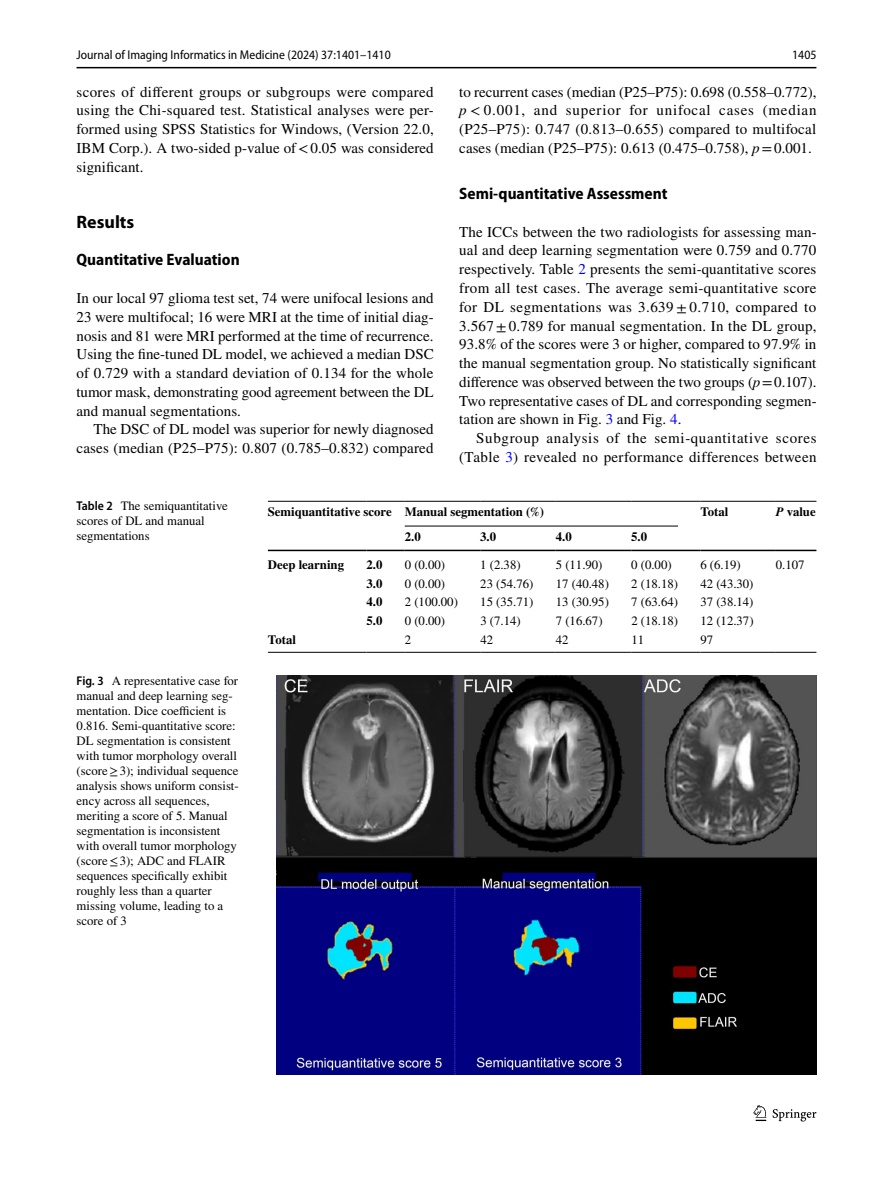
<style>
.page{position:relative;width:893px;height:1187px;background:#fff}
.page>*{position:absolute;margin:0;border:0;box-sizing:border-box;transform-origin:0 0}
.t1{font:700 18px "Myriad Pro";color:#000}
.t2{font:700 semi-condensed 16.5px "Myriad Pro";color:#000}
.t3{font:15px/18.8px "STIX";letter-spacing:.005em;color:#000;text-align:justify}
.t4{font:15px/18.8px "STIX";letter-spacing:.025em;color:#000;text-align:right}
.t5{font:12.75px/15px "STIX";color:#000}
.t6{font:700 12.75px "STIX";color:#000}
.t7{font:semi-condensed 12.75px "Myriad Pro";color:#000}
.s1{font-style:italic}
.s2{color:#00f}
.s3{font-family:"Myriad Pro";font-weight:600;font-stretch:semi-condensed}
</style>
<div class="page">
<hr style="left:77px;top:67px;width:739px;height:1px;background:#000">
<svg style="left:753px;top:1105px;width:13px;height:15px"></svg>
<svg style="left:773px;top:1109px;width:43px;height:12px"></svg>
<hr style="left:268px;top:501px;width:98px;height:1px;background:#000">
<hr style="left:366px;top:501px;width:39px;height:1px;background:#000">
<hr style="left:268px;top:549px;width:98px;height:2px;background:#000">
<hr style="left:366px;top:549px;width:39px;height:2px;background:#000">
<hr style="left:405px;top:501px;width:75px;height:1px;background:#000">
<hr style="left:480px;top:501px;width:76px;height:1px;background:#000">
<hr style="left:556px;top:501px;width:75px;height:1px;background:#000">
<hr style="left:631px;top:501px;width:69px;height:1px;background:#000">
<hr style="left:700px;top:501px;width:76px;height:1px;background:#000">
<hr style="left:700px;top:549px;width:76px;height:2px;background:#000">
<hr style="left:776px;top:501px;width:40px;height:1px;background:#000">
<hr style="left:776px;top:549px;width:40px;height:2px;background:#000">
<hr style="left:405px;top:549px;width:75px;height:2px;background:#000">
<hr style="left:480px;top:549px;width:76px;height:2px;background:#000">
<hr style="left:556px;top:549px;width:75px;height:2px;background:#000">
<hr style="left:631px;top:549px;width:69px;height:2px;background:#000">
<hr style="left:268px;top:652px;width:98px;height:1px;background:#000">
<hr style="left:366px;top:652px;width:39px;height:1px;background:#000">
<hr style="left:405px;top:652px;width:75px;height:1px;background:#000">
<hr style="left:480px;top:652px;width:76px;height:1px;background:#000">
<hr style="left:556px;top:652px;width:75px;height:1px;background:#000">
<hr style="left:631px;top:652px;width:69px;height:1px;background:#000">
<hr style="left:700px;top:652px;width:76px;height:1px;background:#000">
<hr style="left:776px;top:652px;width:40px;height:1px;background:#000">
<hr style="left:405px;top:525px;width:273px;height:1px;background:#000">
<img style="left:277px;top:675px;width:539px;height:398px">
<p class="t7" style="left:77px;top:48px;width:316px">Journal of Imaging Informatics in Medicine (2024) 37:1401–1410</p>
<p class="t7" style="left:792px;top:48px;width:26px">1405</p>
<p class="t3" style="left:77px;top:83px;width:359px">scores of different groups or subgroups were compared using the Chi-squared test. Statistical analyses were per&shy;formed using SPSS Statistics for Windows, (Version 22.0, IBM Corp.). A two-sided p-value of&lt;0.05 was considered significant.</p>
<p class="t3" style="left:459px;top:83px;width:359px">to recurrent cases (median (P25–P75): 0.698 (0.558–0.772), <span class="s1">p</span> &lt; 0.001, and superior for unifocal cases (median (P25–P75): 0.747 (0.813–0.655) compared to multifocal cases (median (P25–P75): 0.613 (0.475–0.758), <span class="s1">p</span>=0.001.</p>
<p class="t2" style="left:459px;top:184px;width:210px">Semi‑quantitative Assessment</p>
<p class="t3" style="left:459px;top:223px;width:359px">The ICCs between the two radiologists for assessing man&shy;ual and deep learning segmentation were 0.759 and 0.770 respectively. Table <span class="s2">2</span> presents the semi-quantitative scores from all test cases. The average semi-quantitative score for DL segmentations was 3.639 ± 0.710, compared to 3.567±0.789 for manual segmentation. In the DL group, 93.8% of the scores were 3 or higher, compared to 97.9% in the manual segmentation group. No statistically significant difference was observed between the two groups (<span class="s1">p</span>=0.107).<br>Two representative cases of DL and corresponding segmen&shy;tation are shown in Fig. <span class="s2">3</span> and Fig. <span class="s2">4</span>.</p>
<p class="t4" style="left:459px;top:429px;width:359px">Subgroup analysis of the semi-quantitative scores (Table <span class="s2">3</span>) revealed no performance differences between</p>
<p class="t1" style="left:77px;top:210px;width:59px">Results</p>
<p class="t2" style="left:77px;top:251px;width:165px">Quantitative Evaluation</p>
<p class="t3" style="left:77px;top:289px;width:359px">In our local 97 glioma test set, 74 were unifocal lesions and 23 were multifocal; 16 were MRI at the time of initial diag&shy;nosis and 81 were MRI performed at the time of recurrence.<br>Using the fine-tuned DL model, we achieved a median DSC of 0.729 with a standard deviation of 0.134 for the whole tumor mask, demonstrating good agreement between the DL and manual segmentations.</p>
<p class="t3" style="left:77px;top:421px;width:359px;text-align:right">The DSC of DL model was superior for newly diagnosed cases (median (P25–P75): 0.807 (0.785–0.832) compared</p>
<p class="t5" style="left:77px;top:499px;width:153px"><span class="s3">Table 2</span> The semiquantitative scores of DL and manual segmentations</p>
<p class="t6" style="left:268px;top:504px;width:278px">Semiquantitative score Manual segmentation (%)</p>
<p class="t6" style="left:700px;top:504px;width:30px">Total</p>
<p class="t6" style="left:776px;top:504px;width:41px"><span class="s1">P</span> value</p>
<p class="t6" style="left:405px;top:529px;width:17px">2.0</p>
<p class="t6" style="left:480px;top:529px;width:17px">3.0</p>
<p class="t6" style="left:556px;top:529px;width:17px">4.0</p>
<p class="t6" style="left:631px;top:529px;width:17px">5.0</p>
<p class="t5" style="left:77px;top:674px;width:164px"><span class="s3">Fig. 3</span> A representative case for manual and deep learning seg&shy;mentation. Dice coefficient is<br>0.816. Semi-quantitative score:<br>DL segmentation is consistent with tumor morphology overall (score≥3); individual sequence analysis shows uniform consist&shy;ency across all sequences, meriting a score of 5. Manual segmentation is inconsistent with overall tumor morphology (score≤3); ADC and FLAIR sequences specifically exhibit roughly less than a quarter missing volume, leading to a score of 3</p>
<p class="t6" style="left:268px;top:557px;width:78px">Deep learning</p>
<p class="t6" style="left:366px;top:557px;width:17px">2.0</p>
<p class="t5" style="left:405px;top:558px;width:42px">0 (0.00)</p>
<p class="t5" style="left:480px;top:558px;width:42px">1 (2.38)</p>
<p class="t5" style="left:556px;top:558px;width:48px">5 (11.90)</p>
<p class="t5" style="left:631px;top:558px;width:42px">0 (0.00)</p>
<p class="t5" style="left:700px;top:558px;width:42px">6 (6.19)</p>
<p class="t5" style="left:776px;top:558px;width:30px">0.107</p>
<p class="t6" style="left:366px;top:575px;width:17px">3.0</p>
<p class="t5" style="left:405px;top:576px;width:42px">0 (0.00)</p>
<p class="t5" style="left:480px;top:576px;width:55px">23 (54.76)</p>
<p class="t5" style="left:556px;top:576px;width:55px">17 (40.48)</p>
<p class="t5" style="left:631px;top:576px;width:48px">2 (18.18)</p>
<p class="t5" style="left:700px;top:576px;width:55px">42 (43.30)</p>
<p class="t6" style="left:366px;top:594px;width:17px">4.0</p>
<p class="t5" style="left:405px;top:595px;width:55px">2 (100.00)</p>
<p class="t5" style="left:480px;top:595px;width:55px">15 (35.71)</p>
<p class="t5" style="left:556px;top:595px;width:55px">13 (30.95)</p>
<p class="t5" style="left:631px;top:595px;width:48px">7 (63.64)</p>
<p class="t5" style="left:700px;top:595px;width:55px">37 (38.14)</p>
<p class="t6" style="left:366px;top:613px;width:17px">5.0</p>
<p class="t5" style="left:405px;top:614px;width:42px">0 (0.00)</p>
<p class="t5" style="left:480px;top:614px;width:42px">3 (7.14)</p>
<p class="t5" style="left:556px;top:614px;width:48px">7 (16.67)</p>
<p class="t5" style="left:631px;top:614px;width:48px">2 (18.18)</p>
<p class="t5" style="left:700px;top:614px;width:55px">12 (12.37)</p>
<p class="t6" style="left:268px;top:632px;width:30px">Total</p>
<p class="t5" style="left:405px;top:632px;width:8px">2</p>
<p class="t5" style="left:480px;top:632px;width:14px">42</p>
<p class="t5" style="left:556px;top:632px;width:14px">42</p>
<p class="t5" style="left:631px;top:632px;width:14px">11</p>
<p class="t5" style="left:700px;top:632px;width:14px">97</p>
</div>
